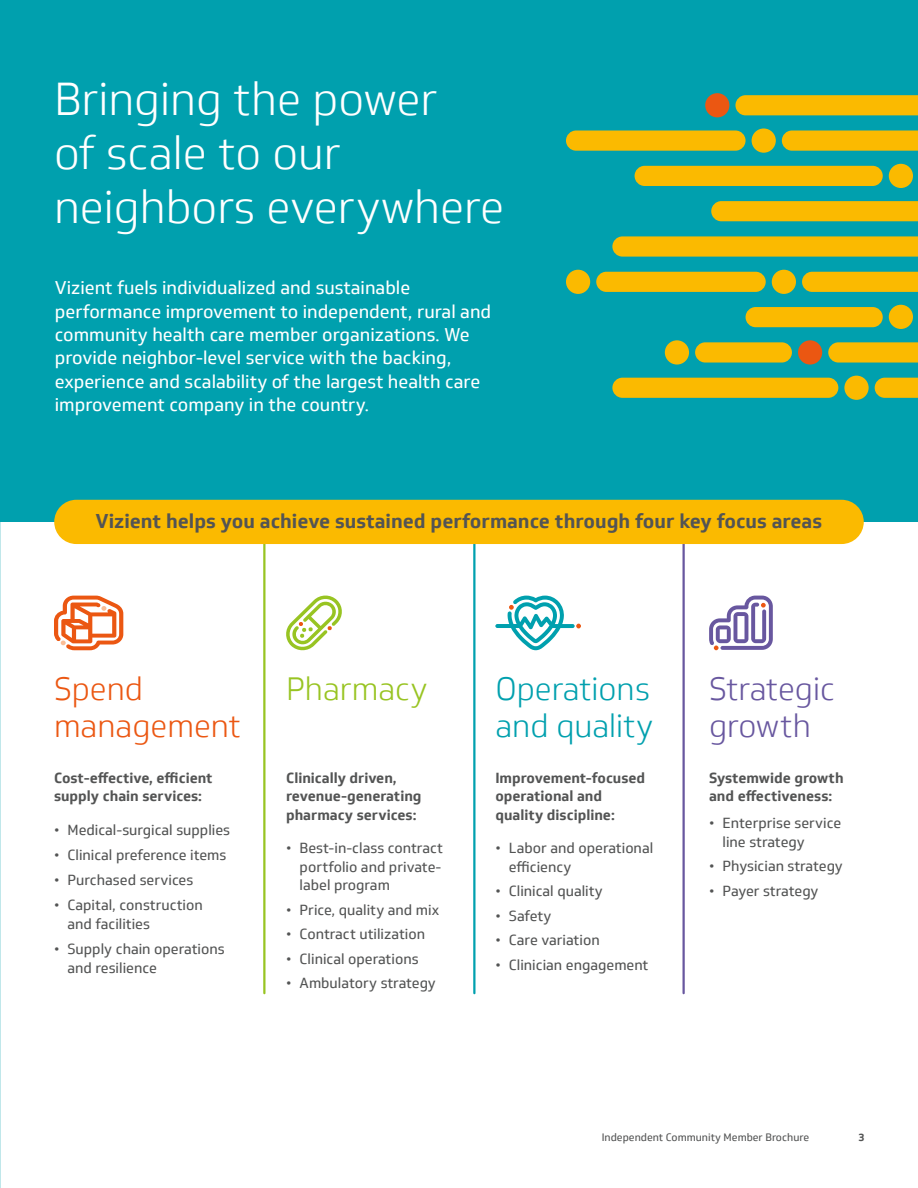
<style>
.page{position:relative;width:918px;height:1188px;background:#fff}
.page>*{position:absolute;margin:0;border:0;box-sizing:border-box;transform-origin:0 0}
.t1{font:300 45px/54px "Soleto";color:#fff}
.t2{font:300 31.5px/37.5px "Soleto";color:#00a0ae}
.t3{font:300 31.5px/37.5px "Soleto";color:#eb5712}
.t4{font:300 31.5px/37.5px "Soleto";color:#68579f}
.t5{font:300 31.5px "Soleto";color:#98c422}
.t6{font:700 19.5px "Soleto";color:#535454}
.t7{font:18px/23.4px "Soleto";color:#fff}
.t8{font:14.25px/18.6px "Soleto";color:#535454}
.t9{font:700 14.25px/18.6px "Soleto";color:#535454}
.t10{font:10.5px "Soleto";color:#535454}
.t11{font:700 10.5px "Soleto";color:#535454}
</style>
<div class="page">
<img style="left:0;top:2px;width:1px;height:1186px">
<hr style="left:473px;top:541px;width:3px;height:452px;background:#00a0ae">
<hr style="left:682px;top:541px;width:3px;height:452px;background:#68579f">
<hr style="left:263px;top:541px;width:3px;height:452px;background:#98c422">
<div style="left:0;top:0;width:918px;height:522px;background:#00a0ae"></div>
<svg style="left:566px;top:95px;width:352px;height:305px"></svg>
<svg style="left:709px;top:596px;width:64px;height:54px"></svg>
<svg style="left:495px;top:596px;width:86px;height:54px"></svg>
<svg style="left:54px;top:596px;width:69px;height:54px"></svg>
<svg style="left:286px;top:595px;width:56px;height:56px"></svg>
<div style="left:54px;top:500px;width:810px;height:44px;background:#fbba00;border-radius:22px"></div>
<h1 class="t1" style="left:54px;top:73px;width:452px">Bringing the power<br>of scale to our neighbors everywhere</h1>
<p class="t7" style="left:55px;top:276px;width:438px">Vizient fuels individualized and sustainable performance improvement to independent, rural and community health care member organizations. We provide neighbor-level service with the backing, experience and scalability of the largest health care improvement company in the country.</p>
<h3 class="t6" style="left:95px;top:509px;width:728px">Vizient helps you achieve sustained performance through four key focus areas</h3>
<h2 class="t3" style="left:54px;top:670px;width:188px">Spend management</h2>
<p class="t9" style="left:54px;top:769px;width:160px">Cost-effective, efficient supply chain services:</p>
<p class="t8" style="left:54px;top:820px;width:178px">• Medical-surgical supplies</p>
<p class="t8" style="left:54px;top:846px;width:174px">• Clinical preference items</p>
<p class="t8" style="left:54px;top:871px;width:141px">• Purchased services</p>
<p class="t8" style="left:67px;top:896px;width:137px;text-indent:-13px">• Capital, construction and facilities</p>
<p class="t8" style="left:67px;top:940px;width:159px;text-indent:-13px">• Supply chain operations and resilience</p>
<h2 class="t5" style="left:286px;top:670px;width:143px">Pharmacy</h2>
<h2 class="t4" style="left:709px;top:670px;width:127px">Strategic growth</h2>
<h2 class="t2" style="left:495px;top:670px;width:160px">Operations and quality</h2>
<p class="t9" style="left:286px;top:769px;width:137px">Clinically driven, revenue-generating pharmacy services:</p>
<p class="t8" style="left:300px;top:839px;width:145px;text-align:justify;text-indent:-13px">• Best-in-class contract portfolio and private&shy;label program</p>
<p class="t8" style="left:286px;top:901px;width:155px">• Price, quality and mix</p>
<p class="t8" style="left:286px;top:925px;width:140px">• Contract utilization</p>
<p class="t8" style="left:286px;top:950px;width:134px">• Clinical operations</p>
<p class="t8" style="left:286px;top:974px;width:151px">• Ambulatory strategy</p>
<p class="t9" style="left:495px;top:769px;width:151px">Improvement-focused operational and quality discipline:</p>
<p class="t8" style="left:509px;top:839px;width:146px;text-indent:-13px">• Labor and operational efficiency</p>
<p class="t8" style="left:495px;top:882px;width:109px">• Clinical quality</p>
<p class="t8" style="left:495px;top:906px;width:58px">• Safety</p>
<p class="t8" style="left:495px;top:931px;width:106px">• Care variation</p>
<p class="t8" style="left:495px;top:956px;width:155px">• Clinician engagement</p>
<p class="t9" style="left:709px;top:769px;width:136px">Systemwide growth and effectiveness:</p>
<p class="t8" style="left:723px;top:814px;width:120px;text-indent:-13px">• Enterprise service line strategy</p>
<p class="t8" style="left:709px;top:857px;width:135px">• Physician strategy</p>
<p class="t8" style="left:709px;top:882px;width:111px">• Payer strategy</p>
<p class="t10" style="left:602px;top:1131px;width:209px">Independent Community Member Brochure</p>
<p class="t11" style="left:859px;top:1131px;width:8px">3</p>
</div>
